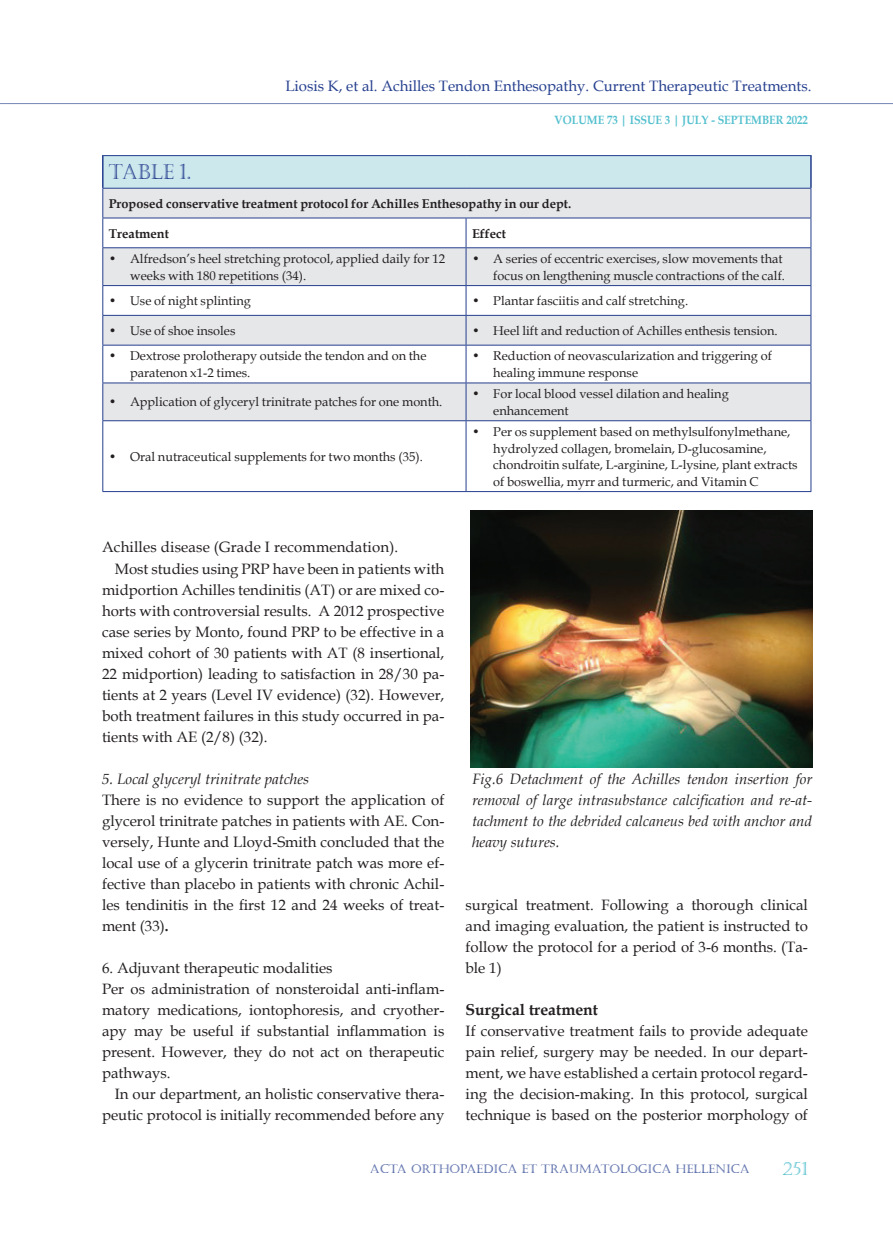
<style>
.page{position:relative;width:893px;height:1234px;background:#fff}
.page>*{position:absolute;margin:0;border:0;box-sizing:border-box;transform-origin:0 0}
.t1{font:21px "Castellar";color:#253f8e;scale:.93 1}
.t2{font:18px "Castellar";color:#54c0ce}
.Text_body{font:700 15.75px "Book Antiqua";color:#231f20}
.Text_body-2{font:15px/21px "Book Antiqua";color:#231f20;text-align:justify}
.Text_body-3{font:italic 15px/21px "Book Antiqua";color:#231f20;text-align:justify}
.t3{font:15px "Book Antiqua";color:#253f8e}
.Heading_3{font:15px "Book Antiqua";color:#231f20}
.t4{font:12.75px/16.5px "Book Antiqua";color:#231f20}
.table_text{font:700 12.75px "Book Antiqua";color:#231f20}
.t5{font:12px "Castellar";color:#253f8e}
.t6{font:700 12px "Book Antiqua";color:#54c0ce;scale:.9 1}
.s1{font-weight:700}
</style>
<div class="page">
<hr style="left:0;top:103px;width:893px;height:3px;background:#231f20;opacity:.75">
<img style="left:470px;top:510px;width:342px;height:257px">
<div style="left:103px;top:155px;width:708px;height:33px;background:#cde8ed"></div>
<svg style="left:103px;top:189px;width:708px;height:231px;fill:#e6e7e9"></svg>
<hr style="left:102px;top:155px;width:364px;height:1px;background:#253f8e">
<hr style="left:466px;top:155px;width:346px;height:1px;background:#253f8e">
<hr style="left:102px;top:156px;width:2px;height:32px;background:#253f8e">
<hr style="left:810px;top:156px;width:2px;height:32px;background:#253f8e">
<hr style="left:102px;top:188px;width:364px;height:1px;background:#253f8e">
<hr style="left:466px;top:188px;width:345px;height:1px;background:#253f8e">
<hr style="left:102px;top:217px;width:364px;height:1px;background:#253f8e">
<svg style="left:102px;top:188px;width:1px;height:59px"></svg>
<hr style="left:466px;top:217px;width:345px;height:1px;background:#253f8e">
<svg style="left:466px;top:218px;width:1px;height:29px"></svg>
<svg style="left:811px;top:188px;width:1px;height:59px"></svg>
<hr style="left:102px;top:247px;width:364px;height:1px;background:#253f8e">
<hr style="left:102px;top:248px;width:1px;height:37px;background:#253f8e">
<hr style="left:466px;top:247px;width:345px;height:1px;background:#253f8e">
<hr style="left:466px;top:248px;width:1px;height:37px;background:#253f8e">
<hr style="left:811px;top:248px;width:1px;height:37px;background:#253f8e">
<hr style="left:102px;top:285px;width:364px;height:1px;background:#253f8e">
<hr style="left:466px;top:285px;width:345px;height:1px;background:#253f8e">
<hr style="left:102px;top:345px;width:1px;height:37px;background:#253f8e">
<hr style="left:466px;top:345px;width:1px;height:37px;background:#253f8e">
<hr style="left:811px;top:345px;width:1px;height:37px;background:#253f8e">
<hr style="left:102px;top:315px;width:364px;height:1px;background:#253f8e">
<svg style="left:102px;top:286px;width:1px;height:59px"></svg>
<hr style="left:466px;top:315px;width:345px;height:1px;background:#253f8e">
<hr style="left:102px;top:345px;width:364px;height:1px;background:#253f8e">
<hr style="left:466px;top:345px;width:345px;height:1px;background:#253f8e">
<svg style="left:466px;top:286px;width:1px;height:59px"></svg>
<svg style="left:811px;top:286px;width:1px;height:59px"></svg>
<hr style="left:102px;top:382px;width:364px;height:1px;background:#253f8e">
<hr style="left:102px;top:383px;width:1px;height:37px;background:#253f8e">
<hr style="left:466px;top:382px;width:345px;height:1px;background:#253f8e">
<hr style="left:466px;top:383px;width:1px;height:37px;background:#253f8e">
<hr style="left:811px;top:383px;width:1px;height:37px;background:#253f8e">
<hr style="left:102px;top:420px;width:364px;height:1px;background:#253f8e">
<hr style="left:102px;top:421px;width:1px;height:70px;background:#253f8e">
<hr style="left:102px;top:491px;width:364px;height:1px;background:#253f8e">
<hr style="left:466px;top:420px;width:345px;height:1px;background:#253f8e">
<hr style="left:466px;top:421px;width:1px;height:70px;background:#253f8e">
<hr style="left:811px;top:421px;width:1px;height:70px;background:#253f8e">
<hr style="left:466px;top:491px;width:345px;height:1px;background:#253f8e">
<p class="t3" style="left:285px;top:76px;width:528px">Liosis K, et al. Achilles Tendon Enthesopathy. Current Therapeutic Treatments.</p>
<p class="t6" style="left:555px;top:111px;width:283px">VOLUME 73 | ISSUE 3 | JULY - SEPTEMBER 2022</p>
<p class="t1" style="left:109px;top:160px;width:90px">TABLE 1.</p>
<p class="table_text" style="left:109px;top:195px;width:464px">Proposed conservative treatment protocol for Achilles Enthesopathy in our dept.</p>
<p class="table_text" style="left:109px;top:224px;width:62px">Treatment</p>
<p class="table_text" style="left:472px;top:224px;width:35px">Effect</p>
<p class="t4" style="left:130px;top:250px;width:317px;text-indent:-21px">• Alfredson’s heel stretching protocol, applied daily for 12 weeks with 180 repetitions (34).</p>
<p class="t4" style="left:472px;top:250px;width:315px;text-align:right">• A series of eccentric exercises, slow movements that focus on lengthening muscle contractions of the calf.</p>
<p class="t4" style="left:109px;top:292px;width:144px">• Use of night splinting</p>
<p class="t4" style="left:472px;top:292px;width:218px">• Plantar fasciitis and calf stretching.</p>
<p class="t4" style="left:109px;top:322px;width:128px">• Use of shoe insoles</p>
<p class="t4" style="left:472px;top:322px;width:307px">• Heel lift and reduction of Achilles enthesis tension.</p>
<p class="t4" style="left:130px;top:347px;width:298px;text-indent:-21px">• Dextrose prolotherapy outside the tendon and on the paratenon x1-2 times.</p>
<p class="t4" style="left:493px;top:347px;width:280px;text-indent:-21px">• Reduction of neovascularization and triggering of healing immune response</p>
<p class="t4" style="left:109px;top:393px;width:335px">• Application of glyceryl trinitrate patches for one month.</p>
<p class="t4" style="left:493px;top:385px;width:237px;text-indent:-21px">• For local blood vessel dilation and healing enhancement</p>
<p class="t4" style="left:109px;top:448px;width:316px">• Oral nutraceutical supplements for two months (35).</p>
<p class="t4" style="left:493px;top:423px;width:306px;text-indent:-21px">• Per os supplement based on methylsulfonylmethane, hydrolyzed collagen, bromelain, D-glucosamine, chondroitin sulfate, L-arginine, L-lysine, plant extracts of boswellia, myrr and turmeric, and Vitamin C</p>
<p class="Text_body-2" style="left:102px;top:536px;width:298px">Achilles disease (Grade I recommendation).</p>
<p class="Text_body-2" style="left:102px;top:557px;width:344px;text-indent:13px">Most studies using PRP have been in patients with midportion Achilles tendinitis (AT) or are mixed co&shy;horts with controversial results. A 2012 prospective case series by Monto, found PRP to be effective in a mixed cohort of 30 patients with AT (8 insertional, 22 midportion) leading to satisfaction in 28/30 pa&shy;tients at 2 years (Level IV evidence) (32). However, both treatment failures in this study occurred in pa&shy;tients with AE (2/8) (32).</p>
<p class="Text_body-3" style="left:102px;top:767px;width:209px">5. Local glyceryl trinitrate patches</p>
<p class="Text_body-2" style="left:102px;top:788px;width:344px">There is no evidence to support the application of glycerol trinitrate patches in patients with AE. Con&shy;versely, Hunte and Lloyd-Smith concluded that the local use of a glycerin trinitrate patch was more ef&shy;fective than placebo in patients with chronic Achil&shy;les tendinitis in the first 12 and 24 weeks of treat&shy;ment (33)<span class="s1">.</span></p>
<p class="Heading_3" style="left:102px;top:957px;width:232px">6. Adjuvant therapeutic modalities</p>
<p class="Text_body-2" style="left:102px;top:977px;width:344px">Per os administration of nonsteroidal anti-inflam&shy;matory medications, iontophoresis, and cryother&shy;apy may be useful if substantial inflammation is present. However, they do not act on therapeutic pathways.</p>
<p class="Text_body-2" style="left:102px;top:1082px;width:344px;text-align:right">In our department, an holistic conservative thera&shy;peutic protocol is initially recommended before any</p>
<p class="Text_body-3" style="left:472px;top:767px;width:342px">Fig.6 Detachment of the Achilles tendon insertion for removal of large intrasubstance calcification and re-at&shy;tachment to the debrided calcaneus bed with anchor and heavy sutures.</p>
<p class="Text_body-2" style="left:466px;top:893px;width:344px">surgical treatment. Following a thorough clinical and imaging evaluation, the patient is instructed to follow the protocol for a period of 3-6 months. (Ta&shy;ble 1)</p>
<p class="Text_body" style="left:466px;top:998px;width:134px">Surgical treatment</p>
<p class="Text_body-2" style="left:466px;top:1019px;width:344px">If conservative treatment fails to provide adequate pain relief, surgery may be needed. In our depart&shy;ment, we have established a certain protocol regard&shy;ing the decision-making. In this protocol, surgical technique is based on the posterior morphology of</p>
<p class="t5" style="left:370px;top:1161px;width:381px">ACTA ORTHOPAEDICA ET TRAUMATOLOGICA HELLENICA</p>
<p class="t2" style="left:783px;top:1157px;width:27px">251</p>
</div>
